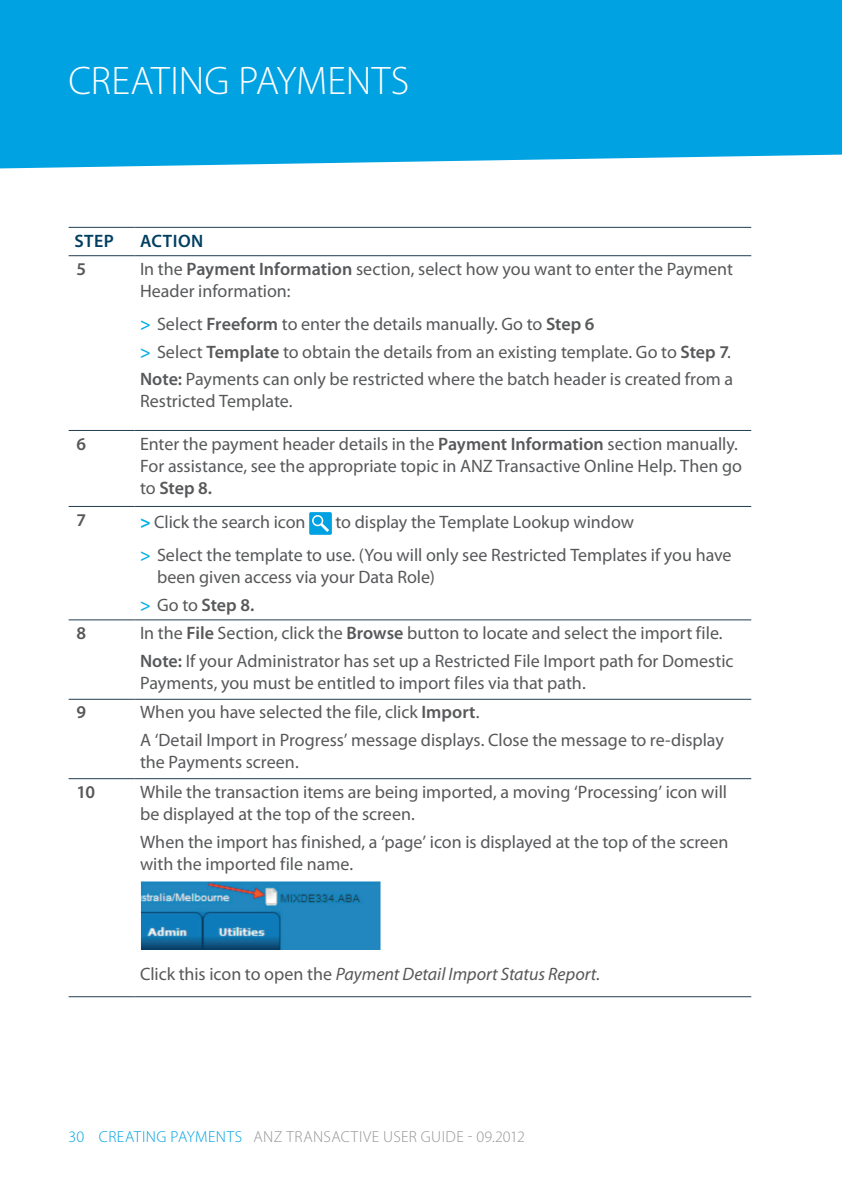
<style>
.page{position:relative;width:842px;height:1191px;background:#fff}
.page>*{position:absolute;margin:0;border:0;box-sizing:border-box;transform-origin:0 0}
.t1{font:300 40px "Myriad Pro";letter-spacing:-.005em;color:#fff}
.t2{font:18px/22px "Myriad Pro";color:#57585a}
.t3{font:italic 18px "Myriad Pro";color:#57585a}
.t4{font:600 18px "Myriad Pro";letter-spacing:.025em;color:#003f61}
.t5{font:600 18px "Myriad Pro";color:#57585a}
.t6{font:300 16px "Myriad Pro";letter-spacing:.025em;color:#939598}
.t7{font:300 16px "Myriad Pro";letter-spacing:.025em;color:#00a2e1}
.s1{font-weight:600}
.s2{font-weight:600;color:#00afe6}
.s3{font-weight:700;color:#00afe6}
.s4{font-style:normal}
</style>
<div class="page">
<div style="left:0;top:0;width:842px;height:169px;background:#00a2e1"></div>
<hr style="left:69px;top:430px;width:65px;height:1px;background:#223d50">
<hr style="left:69px;top:506px;width:65px;height:1px;background:#223d50">
<hr style="left:69px;top:619px;width:65px;height:1px;background:#223d50">
<hr style="left:69px;top:699px;width:65px;height:1px;background:#223d50">
<hr style="left:69px;top:778px;width:65px;height:1px;background:#223d50">
<hr style="left:69px;top:996px;width:65px;height:1px;background:#223d50">
<hr style="left:134px;top:430px;width:617px;height:1px;background:#223d50">
<hr style="left:134px;top:506px;width:617px;height:1px;background:#223d50">
<hr style="left:134px;top:619px;width:617px;height:1px;background:#223d50">
<hr style="left:134px;top:699px;width:617px;height:1px;background:#223d50">
<hr style="left:134px;top:778px;width:617px;height:1px;background:#223d50">
<hr style="left:134px;top:996px;width:617px;height:1px;background:#223d50">
<hr style="left:69px;top:227px;width:65px;height:1px;background:#223d50">
<hr style="left:134px;top:227px;width:617px;height:1px;background:#223d50">
<hr style="left:69px;top:255px;width:65px;height:1px;background:#223d50">
<hr style="left:134px;top:255px;width:617px;height:1px;background:#223d50">
<div style="left:309px;top:512px;width:23px;height:23px;background:#00a2e1;border-radius:2px"></div>
<svg style="left:312px;top:515px;width:17px;height:17px"></svg>
<img style="left:140px;top:881px;width:240px;height:68px">
<h1 class="t1" style="left:68px;top:58px;width:280px">CREATIN G PAYMENTS</h1>
<p class="t4" style="left:74px;top:229px;width:41px">STEP</p>
<p class="t4" style="left:140px;top:229px;width:65px">ACTION</p>
<p class="t5" style="left:77px;top:257px;width:11px">5</p>
<p class="t2" style="left:140px;top:258px;width:594px">In the <span class="s1">Payment Information</span> section, select how you want to enter the Payment<br>Header information:</p>
<p class="t2" style="left:140px;top:310px;width:595px;line-height:27.6px"><span class="s2">&gt;</span> Select <span class="s1">Freeform</span> to enter the details manually. Go to <span class="s1">Step 6<br></span><span class="s2">&gt;</span> Select <span class="s1">Template</span> to obtain the details from an existing template. Go to <span class="s1">Step 7</span>.<br><span class="s1">Note:</span> Payments can only be restricted where the batch header is created from a</p>
<p class="t2" style="left:140px;top:390px;width:152px">Restricted Template.</p>
<p class="t5" style="left:77px;top:432px;width:11px">6</p>
<p class="t2" style="left:140px;top:432px;width:603px">Enter the payment header details in the <span class="s1">Payment Information</span> section manually.<br>For assistance, see the appropriate topic in ANZ Transactive Online Help. Then go to <span class="s1">Step 8.</span></p>
<p class="t5" style="left:77px;top:508px;width:11px">7</p>
<p class="t2" style="left:140px;top:510px;width:167px"><span class="s3">&gt;</span> Click the search icon</p>
<p class="t2" style="left:140px;top:505px;width:593px;line-height:33px;text-indent:195px">to display the Template Lookup window<br><span class="s2">&gt;</span> Select the template to use. (You will only see Restricted Templates if you have</p>
<p class="t2" style="left:140px;top:563px;width:296px;line-height:27.6px;text-indent:17px">been given access via your Data Role) <span class="s2">&gt;</span> Go to <span class="s1">Step 8.</span></p>
<p class="t5" style="left:77px;top:621px;width:11px">8</p>
<p class="t2" style="left:140px;top:619px;width:595px;line-height:27.6px">In the <span class="s1">File</span> Section, click the <span class="s1">Browse</span> button to locate and select the import file.<br><span class="s1">Note:</span> If your Administrator has set up a Restricted File Import path for Domestic</p>
<p class="t2" style="left:140px;top:671px;width:446px">Payments, you must be entitled to import files via that path.</p>
<p class="t5" style="left:77px;top:701px;width:11px">9</p>
<p class="t2" style="left:140px;top:698px;width:585px;line-height:27.6px">When you have selected the file, click <span class="s1">Import</span>.<br>A ‘Detail Import in Progress’ message displays. Close the message to re-display</p>
<p class="t2" style="left:140px;top:751px;width:159px">the Payments screen.</p>
<p class="t5" style="left:77px;top:780px;width:20px">10</p>
<p class="t2" style="left:140px;top:780px;width:589px">While the transaction items are being imported, a moving ‘Processing’ icon will be displayed at the top of the screen.</p>
<p class="t2" style="left:140px;top:830px;width:590px">When the import has finished, a ‘page’ icon is displayed at the top of the screen with the imported file name.</p>
<p class="t3" style="left:140px;top:963px;width:462px"><span class="s4">Click this icon to open the</span> Payment Detail Import Status Report.</p>
<p class="t7" style="left:69px;top:1127px;width:149px">30 CREATIN G PAYMENTS</p>
<p class="t6" style="left:253px;top:1127px;width:273px">ANZ TRANSACTIVE USER GUIDE - 09.2012</p>
</div>
